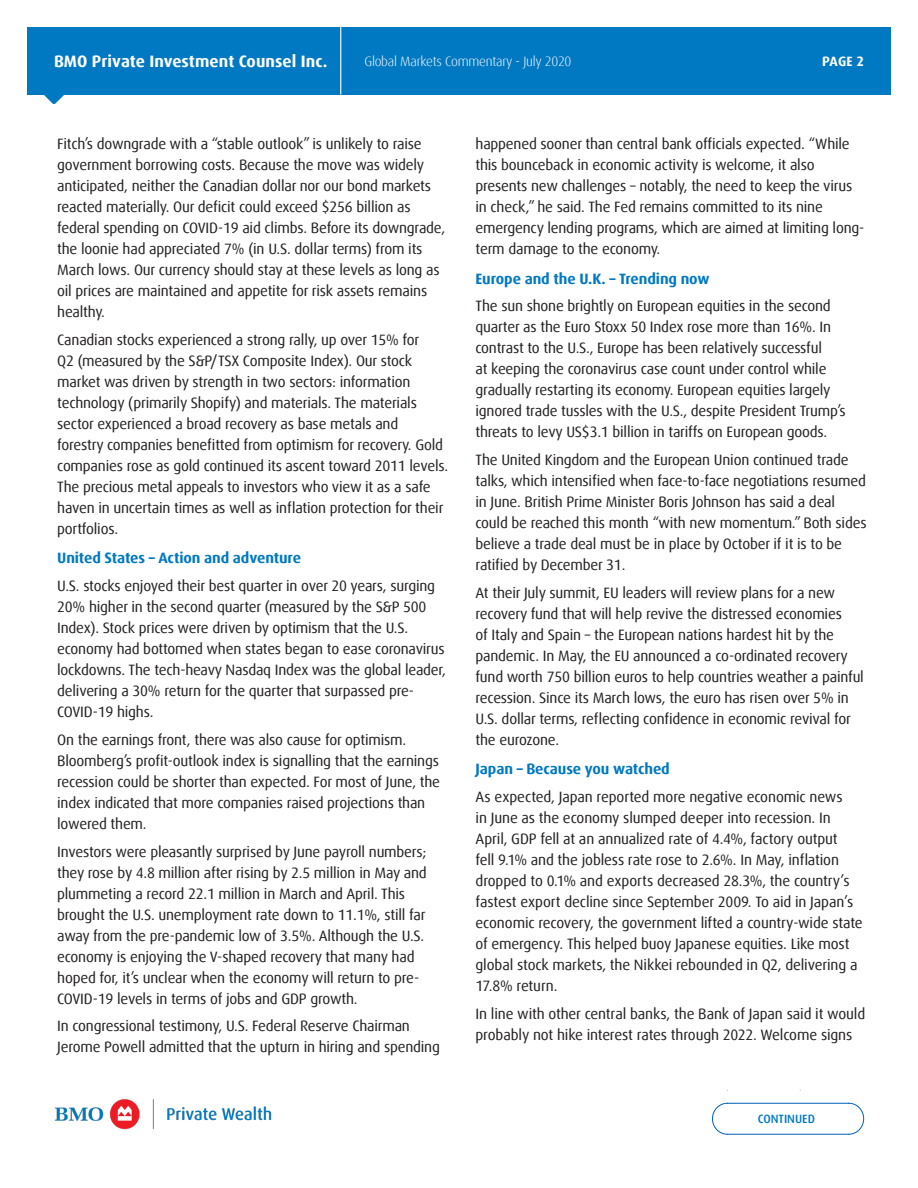
<style>
.page{position:relative;width:918px;height:1188px;background:#fff}
.page>*{position:absolute;margin:0;border:0;box-sizing:border-box;transform-origin:0 0}
.t1{font:700 16.5px "Dax Offc Pro";letter-spacing:.005em;color:#fff}
.Body_Copy{font:15px/21px "Dax Offc Pro";letter-spacing:-.015em;color:#231f20}
.Body_Copy-2{font:700 15px "Dax Offc Pro";letter-spacing:-.01em;color:#0079c2}
.t2{font:300 13.5px "Dax Offc Pro";letter-spacing:-.02em;color:#fff}
.Product_Name{font:700 13.5px "Dax Offc Pro";color:#fff}
.t3{font:500 12px "Dax Offc Pro";color:#0079c2}
</style>
<div class="page">
<img style="left:54px;top:1099px;width:218px;height:31px">
<div style="left:27px;top:27px;width:864px;height:67px;background:#0079c2"></div>
<svg style="left:43px;top:94px;width:22px;height:10px"></svg>
<hr style="left:340px;top:27px;width:1px;height:67px;background:#fff">
<svg style="left:712px;top:1089px;width:152px;height:46px"></svg>
<p class="t1" style="left:54px;top:51px;width:275px">BMO Private Investment Counsel Inc.</p>
<p class="t2" style="left:364px;top:53px;width:209px">Global Markets Commentary - July 2020</p>
<p class="Product_Name" style="left:822px;top:53px;width:43px">PAGE 2</p>
<p class="Body_Copy" style="left:57px;top:134px;width:390px">Fitch’s downgrade with a “stable outlook” is unlikely to raise government borrowing costs. Because the move was widely anticipated, neither the Canadian dollar nor our bond markets reacted materially. Our deficit could exceed $256 billion as federal spending on COVID-19 aid climbs. Before its downgrade, the loonie had appreciated 7% (in U.S. dollar terms) from its March lows. Our currency should stay at these levels as long as oil prices are maintained and appetite for risk assets remains healthy.</p>
<p class="Body_Copy" style="left:57px;top:330px;width:393px">Canadian stocks experienced a strong rally, up over 15% for<br>Q2 (measured by the S&amp;P/TSX Composite Index). Our stock market was driven by strength in two sectors: information technology (primarily Shopify) and materials. The materials sector experienced a broad recovery as base metals and forestry companies benefitted from optimism for recovery. Gold companies rose as gold continued its ascent toward 2011 levels.<br>The precious metal appeals to investors who view it as a safe haven in uncertain times as well as inflation protection for their portfolios.</p>
<p class="Body_Copy-2" style="left:57px;top:549px;width:245px">United States – Action and adventure</p>
<p class="Body_Copy" style="left:57px;top:576px;width:390px">U.S. stocks enjoyed their best quarter in over 20 years, surging 20% higher in the second quarter (measured by the S&amp;P 500<br>Index). Stock prices were driven by optimism that the U.S. economy had bottomed when states began to ease coronavirus lockdowns. The tech-heavy Nasdaq Index was the global leader, delivering a 30% return for the quarter that surpassed pre-COVID-19 highs.</p>
<p class="Body_Copy" style="left:57px;top:729px;width:384px">On the earnings front, there was also cause for optimism.<br>Bloomberg’s profit-outlook index is signalling that the earnings recession could be shorter than expected. For most of June, the index indicated that more companies raised projections than lowered them.</p>
<p class="Body_Copy" style="left:57px;top:841px;width:371px">Investors were pleasantly surprised by June payroll numbers; they rose by 4.8 million after rising by 2.5 million in May and plummeting a record 22.1 million in March and April. This brought the U.S. unemployment rate down to 11.1%, still far away from the pre-pandemic low of 3.5%. Although the U.S. economy is enjoying the V-shaped recovery that many had hoped for, it’s unclear when the economy will return to pre-COVID-19 levels in terms of jobs and GDP growth.</p>
<p class="Body_Copy" style="left:57px;top:1016px;width:384px">In congressional testimony, U.S. Federal Reserve Chairman<br>Jerome Powell admitted that the upturn in hiring and spending</p>
<p class="Body_Copy" style="left:476px;top:134px;width:390px">happened sooner than central bank officials expected. “While this bounceback in economic activity is welcome, it also presents new challenges – notably, the need to keep the virus in check,” he said. The Fed remains committed to its nine emergency lending programs, which are aimed at limiting long&shy;term damage to the economy.</p>
<p class="Body_Copy-2" style="left:476px;top:269px;width:235px">Europe and the U.K. – Trending now</p>
<p class="Body_Copy" style="left:476px;top:296px;width:372px">The sun shone brightly on European equities in the second quarter as the Euro Stoxx 50 Index rose more than 16%. In contrast to the U.S., Europe has been relatively successful<br>at keeping the coronavirus case count under control while gradually restarting its economy. European equities largely ignored trade tussles with the U.S., despite President Trump’s threats to levy US$3.1 billion in tariffs on European goods.</p>
<p class="Body_Copy" style="left:476px;top:450px;width:393px">The United Kingdom and the European Union continued trade talks, which intensified when face-to-face negotiations resumed in June. British Prime Minister Boris Johnson has said a deal could be reached this month “with new momentum.” Both sides believe a trade deal must be in place by October if it is to be ratified by December 31.</p>
<p class="Body_Copy" style="left:476px;top:582px;width:390px">At their July summit, EU leaders will review plans for a new recovery fund that will help revive the distressed economies<br>of Italy and Spain – the European nations hardest hit by the pandemic. In May, the EU announced a co-ordinated recovery fund worth 750 billion euros to help countries weather a painful recession. Since its March lows, the euro has risen over 5% in U.S. dollar terms, reflecting confidence in economic revival for the eurozone.</p>
<p class="Body_Copy-2" style="left:476px;top:759px;width:196px">Japan – Because you watched</p>
<p class="Body_Copy" style="left:476px;top:786px;width:389px">As expected, Japan reported more negative economic news<br>in June as the economy slumped deeper into recession. In April, GDP fell at an annualized rate of 4.4%, factory output<br>fell 9.1% and the jobless rate rose to 2.6%. In May, inflation dropped to 0.1% and exports decreased 28.3%, the country’s fastest export decline since September 2009. To aid in Japan’s economic recovery, the government lifted a country-wide state of emergency. This helped buoy Japanese equities. Like most global stock markets, the Nikkei rebounded in Q2, delivering a 17.8% return.</p>
<p class="Body_Copy" style="left:476px;top:1003px;width:391px">In line with other central banks, the Bank of Japan said it would probably not hike interest rates through 2022. Welcome signs</p>
<p class="t3" style="left:758px;top:1111px;width:59px">CONTINUED</p>
</div>
